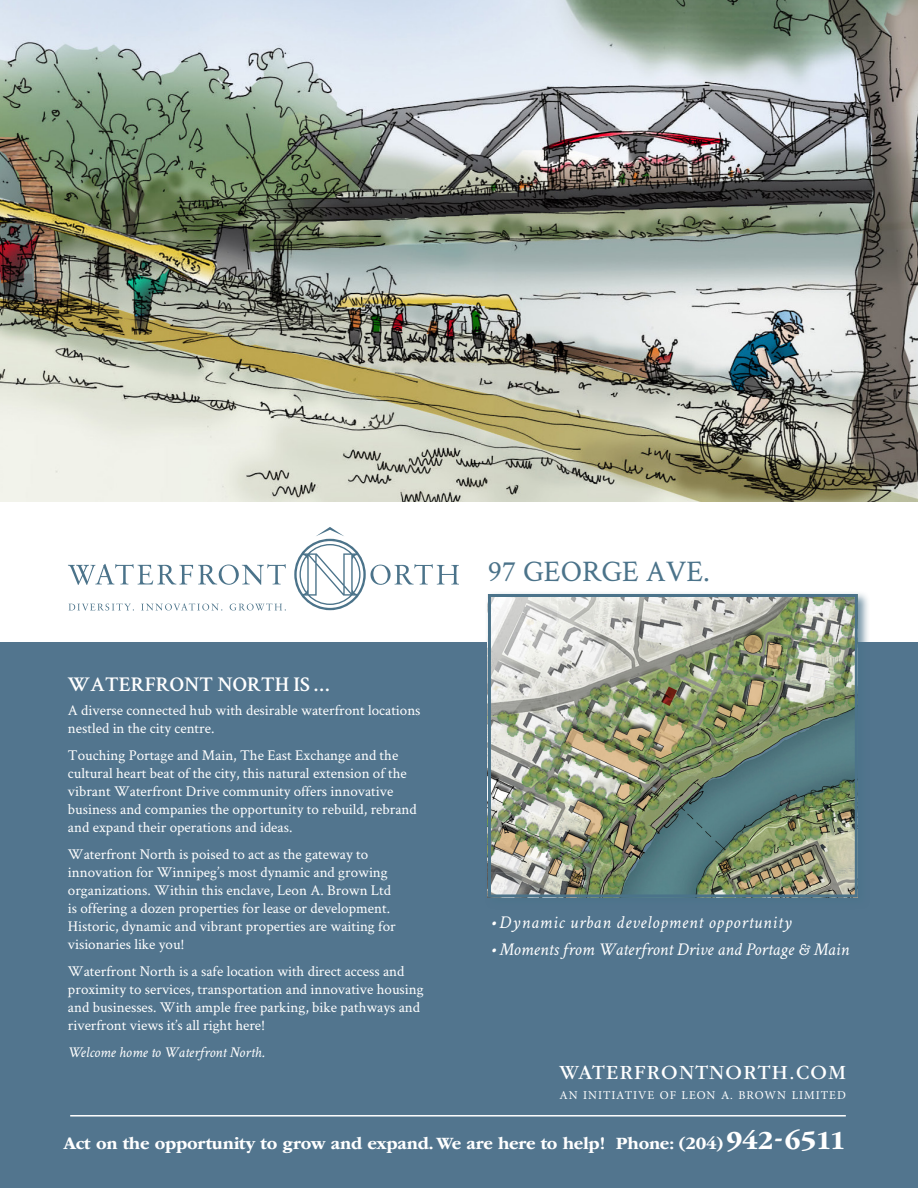
<style>
.page{position:relative;width:918px;height:1188px;background:#fff}
.page>*{position:absolute;margin:0;border:0;box-sizing:border-box;transform-origin:0 0}
.t1{font:30px "Crimson Text";color:#4b738a}
.t2{font:600 21px "Crimson Text";color:#fff}
.t3{font:21px "ITC Garamond Std";letter-spacing:.06em;color:#fff}
.t4{font:700 18px "ITC Garamond Std";letter-spacing:-.015em;color:#fff}
.t5{font:italic 18px "Crimson Text";color:#fff}
.t6{font:italic 18px "Crimson Text";letter-spacing:.04em;color:#fff}
.t7{font:15px/18px "Crimson Text";color:#fff}
.t8{font:italic 15px "Crimson Text";color:#fff}
.t9{font:12px "Minion Pro";letter-spacing:.08em;color:#fff}
.s1{font-size:27px}
</style>
<div class="page">
<img style="left:0;top:0;width:918px;height:502px">
<div style="left:0;top:642px;width:918px;height:546px;background:#52758e"></div>
<svg style="left:68px;top:564px;width:218px;height:21px"></svg>
<svg style="left:69px;top:603px;width:65px;height:8px"></svg>
<svg style="left:141px;top:603px;width:81px;height:8px"></svg>
<svg style="left:230px;top:603px;width:56px;height:8px"></svg>
<svg style="left:294px;top:527px;width:165px;height:83px"></svg>
<hr style="left:70px;top:1115px;width:776px;height:2px;background:#fff">
<div style="left:485px;top:591px;width:385px;height:319px;background:#4b738a;opacity:.75"></div>
<img style="left:492px;top:598px;width:362px;height:295px">
<div style="left:488px;top:594px;width:370px;height:303px;border:3px solid #4b738a"></div>
<svg style="left:661px;top:687px;width:16px;height:19px"></svg>
<h2 class="t2" style="left:68px;top:669px;width:263px">WATERFRONT NORTH IS ...</h2>
<p class="t7" style="left:68px;top:701px;width:354px">A diverse connected hub with desirable waterfront locations nestled in the city centre.</p>
<p class="t7" style="left:68px;top:746px;width:350px">Touching Portage and Main, The East Exchange and the cultural heart beat of the city, this natural extension of the vibrant Waterfront Drive community offers innovative business and companies the opportunity to rebuild, rebrand and expand their operations and ideas.</p>
<p class="t7" style="left:68px;top:845px;width:329px">Waterfront North is poised to act as the gateway to innovation for Winnipeg’s most dynamic and growing organizations. Within this enclave, Leon A. Brown Ltd is offering a dozen properties for lease or development.<br>Historic, dynamic and vibrant properties are waiting for visionaries like you!</p>
<p class="t7" style="left:68px;top:962px;width:357px">Waterfront North is a safe location with direct access and proximity to services, transportation and innovative housing and businesses. With ample free parking, bike pathways and riverfront views it’s all right here!</p>
<p class="t8" style="left:68px;top:1044px;width:198px">Welcome home to Waterfront North.</p>
<h1 class="t1" style="left:488px;top:551px;width:224px">97 GEORGE AVE.</h1>
<p class="t6" style="left:490px;top:912px;width:303px">•Dynamic urban development opportunity</p>
<p class="t5" style="left:490px;top:939px;width:360px">•Moments from Waterfront Drive and Portage &amp; Main</p>
<h2 class="t3" style="left:560px;top:1061px;width:288px">WATERFRONTNORTH.COM</h2>
<p class="t9" style="left:560px;top:1087px;width:288px">AN INITIATIVE OF LEON A. BROWN LIMITED</p>
<p class="t4" style="left:63px;top:1133px;width:784px">Act on the opportunity to grow and expand. We are here to help! Phone: (204) <span class="s1">942</span><sup>-</sup><span class="s1">6511</span></p>
</div>
